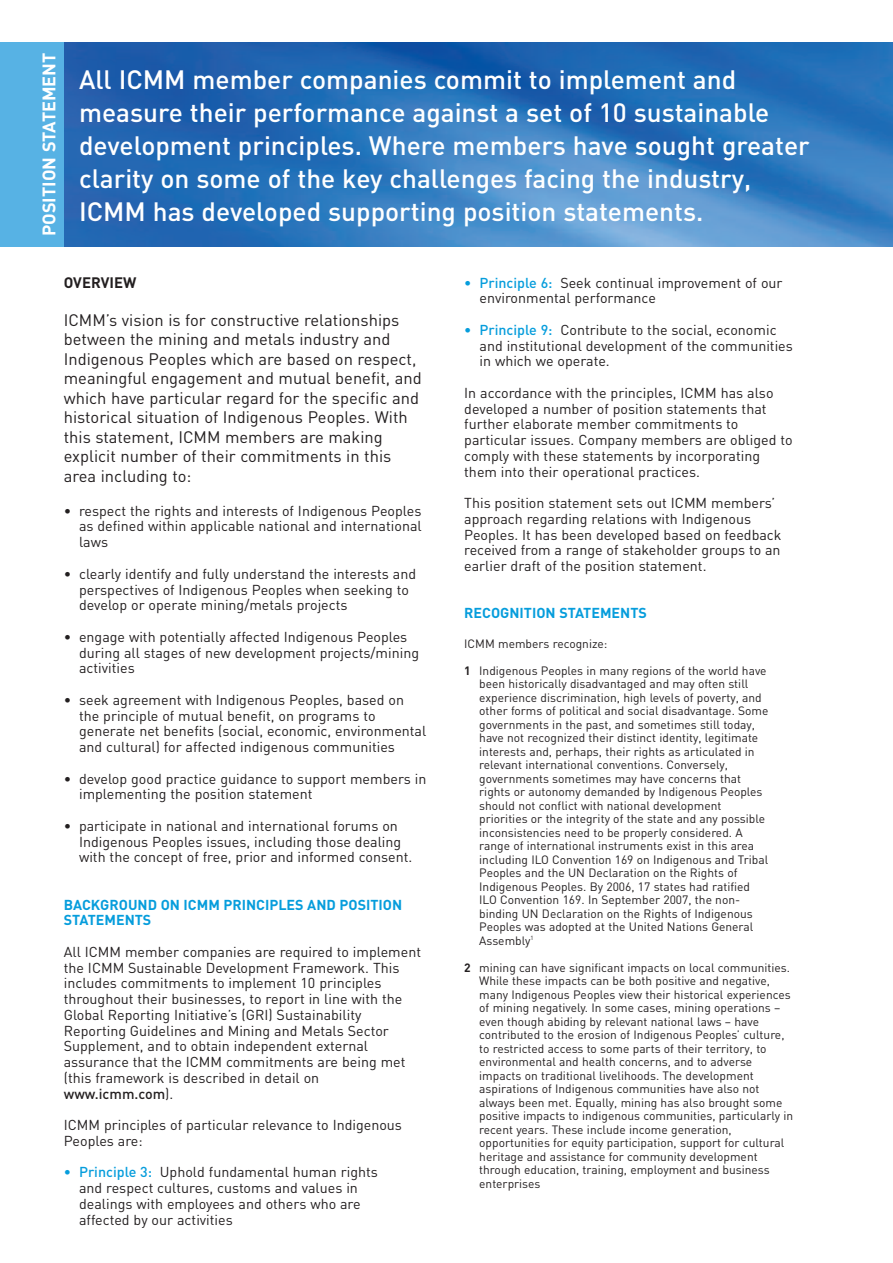
<style>
.page{position:relative;width:893px;height:1263px;background:#fff}
.page>*{position:absolute;margin:0;border:0;box-sizing:border-box;transform-origin:0 0}
.t1{font:500 26.25px/33px "DIN";color:#fff}
.t2{font:700 18px "DIN";color:#fff}
.t3{font:16.5px/19.5px "DIN";color:#231f20}
.t4{font:700 15px "DIN";color:#231f20}
.t5{font:14.25px/15.8px "DIN";color:#231f20}
.t6{font:700 14.25px/15.8px "DIN";color:#069ddc}
.t7{font:12px/13.5px "DIN";color:#231f20}
.s1{font-weight:500}
.s2{font-weight:500;color:#069ddc}
.s3{font-weight:700}
</style>
<div class="page">
<img style="left:64px;top:43px;width:829px;height:204px">
<div style="left:0;top:43px;width:64px;height:204px;background:#57b2e4"></div>
<p class="t2" style="left:39px;top:236px;width:185px;rotate:-90deg">POSITION STATEMENT</p>
<p class="t1" style="left:79px;top:63px;width:732px">All ICMM member companies commit to implement and measure their performance against a set of 10 sustainable development principles. Where members have sought greater clarity on some of the key challenges facing the industry, ICMM has developed supporting position statements.</p>
<p class="t4" style="left:64px;top:274px;width:74px">OVERVIEW</p>
<p class="t3" style="left:64px;top:310px;width:359px">ICMM’s vision is for constructive relationships between the mining and metals industry and Indigenous Peoples which are based on respect, meaningful engagement and mutual benefit, and which have particular regard for the specific and historical situation of Indigenous Peoples. With this statement, ICMM members are making explicit number of their commitments in this area including to:</p>
<p class="t5" style="left:79px;top:503px;width:344px;text-align:justify;text-indent:-15px">• respect the rights and interests of Indigenous Peoples as defined within applicable national and international laws</p>
<p class="t5" style="left:79px;top:566px;width:339px;text-indent:-15px">• clearly identify and fully understand the interests and perspectives of Indigenous Peoples when seeking to develop or operate mining/metals projects</p>
<p class="t5" style="left:79px;top:629px;width:342px;text-indent:-15px">• engage with potentially affected Indigenous Peoples during all stages of new development projects/mining activities</p>
<p class="t5" style="left:79px;top:692px;width:349px;text-indent:-15px">• seek agreement with Indigenous Peoples, based on the principle of mutual benefit, on programs to generate net benefits (social, economic, environmental and cultural) for affected indigenous communities</p>
<p class="t5" style="left:79px;top:771px;width:349px;text-indent:-15px">• develop good practice guidance to support members in implementing the position statement</p>
<p class="t5" style="left:79px;top:818px;width:335px;text-indent:-15px">• participate in national and international forums on<br>Indigenous Peoples issues, including those dealing with the concept of free, prior and informed consent.</p>
<p class="t6" style="left:64px;top:897px;width:340px">BACKGROUND ON ICMM PRINCIPLES AND POSITION<br>STATEMENTS</p>
<p class="t5" style="left:64px;top:944px;width:359px">All ICMM member companies are required to implement the ICMM Sustainable Development Framework. This includes commitments to implement 10 principles throughout their businesses, to report in line with the Global Reporting Initiative’s (GRI) Sustainability Reporting Guidelines and Mining and Metals Sector Supplement, and to obtain independent external assurance that the ICMM commitments are being met (this framework is described in detail on <span class="s1">www.icmm.com</span>).</p>
<p class="t5" style="left:64px;top:1117px;width:340px">ICMM principles of particular relevance to Indigenous<br>Peoples are:</p>
<p class="t5" style="left:79px;top:1164px;width:300px;text-indent:-15px"><span class="s2">• Principle 3:</span> Uphold fundamental human rights and respect cultures, customs and values in dealings with employees and others who are affected by our activities</p>
<p class="t5" style="left:479px;top:275px;width:305px;text-indent:-15px"><span class="s2">• Principle 6:</span> Seek continual improvement of our environmental performance</p>
<p class="t5" style="left:479px;top:322px;width:315px;text-indent:-15px"><span class="s2">• Principle 9:</span> Contribute to the social, economic and institutional development of the communities in which we operate.</p>
<p class="t5" style="left:464px;top:385px;width:330px">In accordance with the principles, ICMM has also developed a number of position statements that further elaborate member commitments to particular issues. Company members are obliged to comply with these statements by incorporating them into their operational practices.</p>
<p class="t5" style="left:464px;top:495px;width:319px">This position statement sets out ICMM members’ approach regarding relations with Indigenous Peoples. It has been developed based on feedback received from a range of stakeholder groups to an earlier draft of the position statement.</p>
<p class="t6" style="left:464px;top:606px;width:184px">RECOGNITION STATEMENTS</p>
<p class="t7" style="left:464px;top:637px;width:145px">ICMM members recognize:</p>
<p class="t7" style="left:479px;top:664px;width:291px;text-indent:-15px"><span class="s3">1</span> Indigenous Peoples in many regions of the world have been historically disadvantaged and may often still experience discrimination, high levels of poverty, and other forms of political and social disadvantage. Some governments in the past, and sometimes still today, have not recognized their distinct identity, legitimate interests and, perhaps, their rights as articulated in relevant international conventions. Conversely, governments sometimes may have concerns that rights or autonomy demanded by Indigenous Peoples should not conflict with national development priorities or the integrity of the state and any possible inconsistencies need to be properly considered. A range of international instruments exist in this area including ILO Convention 169 on Indigenous and Tribal Peoples and the UN Declaration on the Rights of Indigenous Peoples. By 2006, 17 states had ratified ILO Convention 169. In September 2007, the non&shy;binding UN Declaration on the Rights of Indigenous Peoples was adopted at the United Nations General Assembly<sup>1</sup></p>
<p class="t7" style="left:479px;top:961px;width:315px;text-indent:-15px"><span class="s3">2</span> mining can have significant impacts on local communities.<br>While these impacts can be both positive and negative, many Indigenous Peoples view their historical experiences of mining negatively. In some cases, mining operations – even though abiding by relevant national laws – have contributed to the erosion of Indigenous Peoples’ culture, to restricted access to some parts of their territory, to environmental and health concerns, and to adverse impacts on traditional livelihoods. The development aspirations of Indigenous communities have also not always been met. Equally, mining has also brought some positive impacts to indigenous communities, particularly in recent years. These include income generation, opportunities for equity participation, support for cultural heritage and assistance for community development through education, training, employment and business enterprises</p>
</div>
